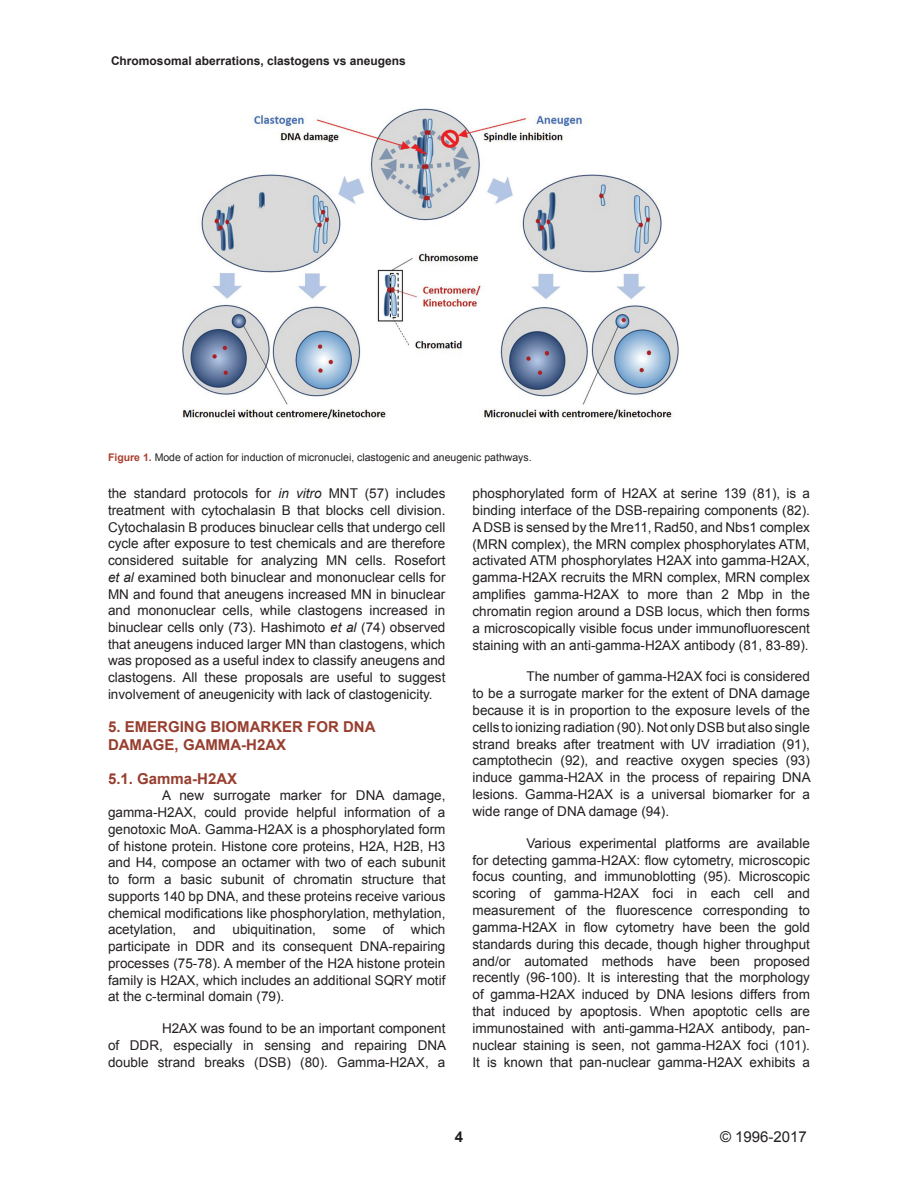
<style>
.page{position:relative;width:918px;height:1188px;background:#fff}
.page>*{position:absolute;margin:0;border:0;box-sizing:border-box;transform-origin:0 0}
.t1{font:700 15px/18.3px "Arial";color:#973e2f}
.t2{font:15px "Arial";color:#231f20}
.t3{font:700 15px "Arial";color:#231f20}
.TX{font:13.5px/16.8px "Arial";color:#231f20;text-align:justify}
.t4{font:700 12px "Arial";color:#231f20}
.FGC{font:10.5px "Arial";color:#231f20}
.s1{font-weight:700;color:#ac402f}
.s2{font-style:italic}
</style>
<div class="page">
<img style="left:182px;top:108px;width:497px;height:314px">
<p class="t4" style="left:111px;top:52px;width:296px">Chromosomal aberrations, clastogens vs aneugens</p>
<p class="FGC" style="left:108px;top:451px;width:425px"><span class="s1">Figure 1.</span> Mode of action for induction of micronuclei, clastogenic and aneugenic pathways.</p>
<p class="TX" style="left:108px;top:485px;width:339px">the standard protocols for <span class="s2">in vitro</span> MNT (57) includes treatment with cytochalasin B that blocks cell division.<br>Cytochalasin B produces binuclear cells that undergo cell cycle after exposure to test chemicals and are therefore considered suitable for analyzing MN cells. Rosefort <span class="s2">et al</span> examined both binuclear and mononuclear cells for MN and found that aneugens increased MN in binuclear and mononuclear cells, while clastogens increased in binuclear cells only (73). Hashimoto <span class="s2">et al</span> (74) observed that aneugens induced larger MN than clastogens, which was proposed as a useful index to classify aneugens and clastogens. All these proposals are useful to suggest involvement of aneugenicity with lack of clastogenicity.</p>
<h1 class="t1" style="left:108px;top:718px;width:269px">5. EMERGING BIOMARKER FOR DNA<br>DAMAGE, GAMMA-H2AX</h1>
<h2 class="t1" style="left:108px;top:769px;width:131px">5.1. Gamma-H2AX</h2>
<p class="TX" style="left:108px;top:787px;width:339px;text-indent:54px">A new surrogate marker for DNA damage, gamma-H2AX, could provide helpful information of a genotoxic MoA. Gamma-H2AX is a phosphorylated form of histone protein. Histone core proteins, H2A, H2B, H3 and H4, compose an octamer with two of each subunit to form a basic subunit of chromatin structure that supports 140 bp DNA, and these proteins receive various chemical modifications like phosphorylation, methylation, acetylation,</p>
<p class="TX" style="left:193px;top:921px;width:24px">and</p>
<p class="TX" style="left:233px;top:921px;width:85px">ubiquitination,</p>
<p class="TX" style="left:333px;top:921px;width:35px">some</p>
<p class="TX" style="left:383px;top:921px;width:13px">of</p>
<p class="TX" style="left:108px;top:921px;width:339px;text-indent:303px">which participate in DDR and its consequent DNA-repairing processes (75-78). A member of the H2A histone protein family is H2AX, which includes an additional SQRY motif at the c-terminal domain (79).</p>
<p class="TX" style="left:108px;top:1020px;width:340px;text-indent:54px">H2AX was found to be an important component of DDR, especially in sensing and repairing DNA double strand breaks (DSB) (80). Gamma-H2AX, a</p>
<p class="TX" style="left:472px;top:485px;width:339px">phosphorylated form of H2AX at serine 139 (81), is a binding interface of the DSB-repairing components (82).<br>ADSB is sensed by the Mre11, Rad50, and Nbs1 complex (MRN complex), the MRN complex phosphorylates ATM, activated ATM phosphorylates H2AX into gamma-H2AX, gamma-H2AX recruits the MRN complex, MRN complex amplifies gamma-H2AX to more than 2 Mbp in the chromatin region around a DSB locus, which then forms a microscopically visible focus under immunofluorescent staining with an anti-gamma-H2AX antibody (81, 83-89).</p>
<p class="TX" style="left:472px;top:668px;width:340px;text-indent:54px">The number of gamma-H2AX foci is considered to be a surrogate marker for the extent of DNA damage because it is in proportion to the exposure levels of the cells to ionizing radiation (90). Not only DSB but also single strand breaks after treatment with UV irradiation (91), camptothecin (92), and reactive oxygen species (93) induce gamma-H2AX in the process of repairing DNA lesions. Gamma-H2AX is a universal biomarker for a wide range of DNA damage (94).</p>
<p class="TX" style="left:472px;top:835px;width:339px;text-indent:54px">Various experimental platforms are available for detecting gamma-H2AX: flow cytometry, microscopic focus counting, and immunoblotting (95). Microscopic scoring of gamma-H2AX foci in each cell and measurement of the fluorescence corresponding to gamma-H2AX in flow cytometry have been the gold standards during this decade, though higher throughput and/or automated methods have been proposed recently (96-100). It is interesting that the morphology of gamma-H2AX induced by DNA lesions differs from that induced by apoptosis. When apoptotic cells are immunostained with anti-gamma-H2AX antibody, pan&shy;nuclear staining is seen, not gamma-H2AX foci (101).<br>It is known that pan-nuclear gamma-H2AX exhibits a</p>
<p class="t3" style="left:455px;top:1126px;width:10px">4</p>
<p class="t2" style="left:720px;top:1127px;width:88px">© 1996-2017</p>
</div>
